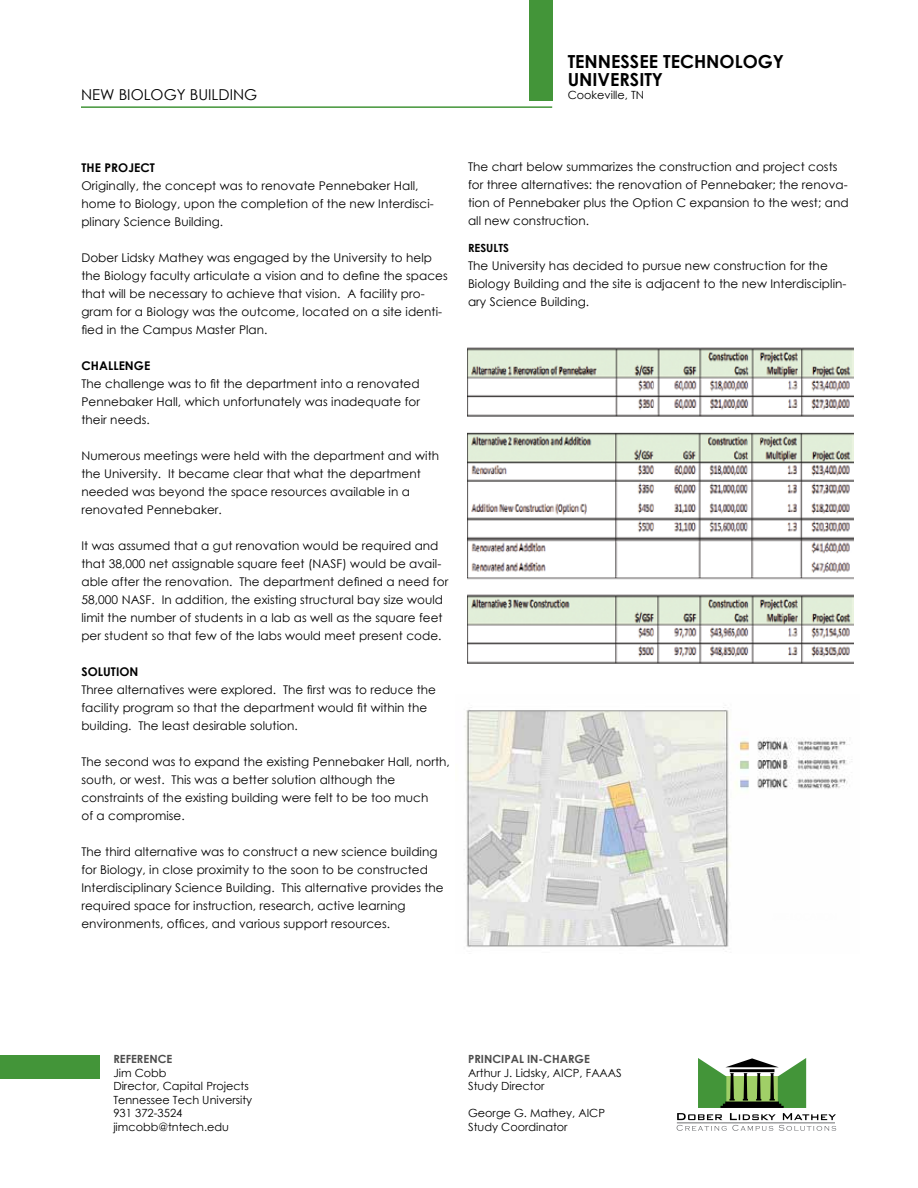
<style>
.page{position:relative;width:918px;height:1188px;background:#fff}
.page>*{position:absolute;margin:0;border:0;box-sizing:border-box;transform-origin:0 0}
.t1{font:700 18px/18px "Century Gothic";color:#000}
.t2{font:15px "Century Gothic";color:#000}
.t3{font:12px/18px "Century Gothic";letter-spacing:.005em;color:#000}
.t4{font:700 12px "Century Gothic";letter-spacing:.005em;color:#000}
.t5{font:11.25px/13.5px "Century Gothic";color:#000}
.t6{font:700 11.25px "Century Gothic";color:#4d4d4d}
.t7{font:700 11.25px "Century Gothic";color:#000}
</style>
<div class="page">
<div style="left:529px;top:0;width:24px;height:100px;background:#439539"></div>
<hr style="left:81px;top:106px;width:471px;height:2px;background:#439539">
<div style="left:0;top:1055px;width:99px;height:23px;background:#439539"></div>
<svg style="left:677px;top:1058px;width:159px;height:73px"></svg>
<img style="left:464px;top:705px;width:388px;height:242px">
<img style="left:468px;top:347px;width:386px;height:317px">
<p class="t2" style="left:81px;top:84px;width:178px">NEW BIOLOGY BUILDING</p>
<h1 class="t1" style="left:568px;top:51px;width:218px">TENNESSEE TECHNOLOGY<br>UNIVERSITY</h1>
<p class="t5" style="left:568px;top:88px;width:78px">Cookeville, TN</p>
<p class="t4" style="left:81px;top:159px;width:75px">THE PROJECT</p>
<p class="t3" style="left:81px;top:177px;width:354px">Originally, the concept was to renovate Pennebaker Hall, home to Biology, upon the completion of the new Interdisci&shy;plinary Science Building.</p>
<p class="t3" style="left:81px;top:249px;width:368px">Dober Lidsky Mathey was engaged by the University to help the Biology faculty articulate a vision and to define the spaces that will be necessary to achieve that vision. A facility pro&shy;gram for a Biology was the outcome, located on a site identi&shy;fied in the Campus Master Plan.</p>
<p class="t4" style="left:81px;top:357px;width:70px">CHALLENGE</p>
<p class="t3" style="left:81px;top:375px;width:340px;text-align:justify">The challenge was to fit the department into a renovated Pennebaker Hall, which unfortunately was inadequate for their needs.</p>
<p class="t3" style="left:81px;top:447px;width:359px">Numerous meetings were held with the department and with the University. It became clear that what the department needed was beyond the space resources available in a renovated Pennebaker.</p>
<p class="t3" style="left:81px;top:537px;width:368px">It was assumed that a gut renovation would be required and that 38,000 net assignable square feet (NASF) would be avail&shy;able after the renovation. The department defined a need for 58,000 NASF. In addition, the existing structural bay size would limit the number of students in a lab as well as the square feet per student so that few of the labs would meet present code.</p>
<p class="t4" style="left:81px;top:663px;width:59px">SOLUTION</p>
<p class="t3" style="left:81px;top:681px;width:356px">Three alternatives were explored. The first was to reduce the facility program so that the department would fit within the building. The least desirable solution.</p>
<p class="t3" style="left:81px;top:753px;width:370px">The second was to expand the existing Pennebaker Hall, north, south, or west. This was a better solution although the constraints of the existing building were felt to be too much<br>of a compromise.</p>
<p class="t3" style="left:81px;top:843px;width:364px">The third alternative was to construct a new science building for Biology, in close proximity to the soon to be constructed Interdisciplinary Science Building. This alternative provides the required space for instruction, research, active learning environments, offices, and various support resources.</p>
<p class="t3" style="left:468px;top:157px;width:382px">The chart below summarizes the construction and project costs for three alternatives: the renovation of Pennebaker; the renova&shy;tion of Pennebaker plus the Option C expansion to the west; and all new construction.</p>
<p class="t7" style="left:468px;top:239px;width:42px">RESULTS</p>
<p class="t3" style="left:468px;top:256px;width:380px">The University has decided to pursue new construction for the<br>Biology Building and the site is adjacent to the new Interdisciplin&shy;ary Science Building.</p>
<p class="t6" style="left:113px;top:1051px;width:60px">REFERENCE</p>
<p class="t5" style="left:113px;top:1066px;width:140px">Jim Cobb<br>Director, Capital Projects<br>Tennessee Tech University<br>931 372-3524 jimcobb@tntech.edu</p>
<p class="t6" style="left:468px;top:1051px;width:123px">PRINCIPAL IN-CHARGE</p>
<p class="t5" style="left:468px;top:1066px;width:155px">Arthur J. Lidsky, AICP, FAAAS<br>Study Director</p>
<p class="t5" style="left:468px;top:1106px;width:138px">George G. Mathey, AICP<br>Study Coordinator</p>
</div>
